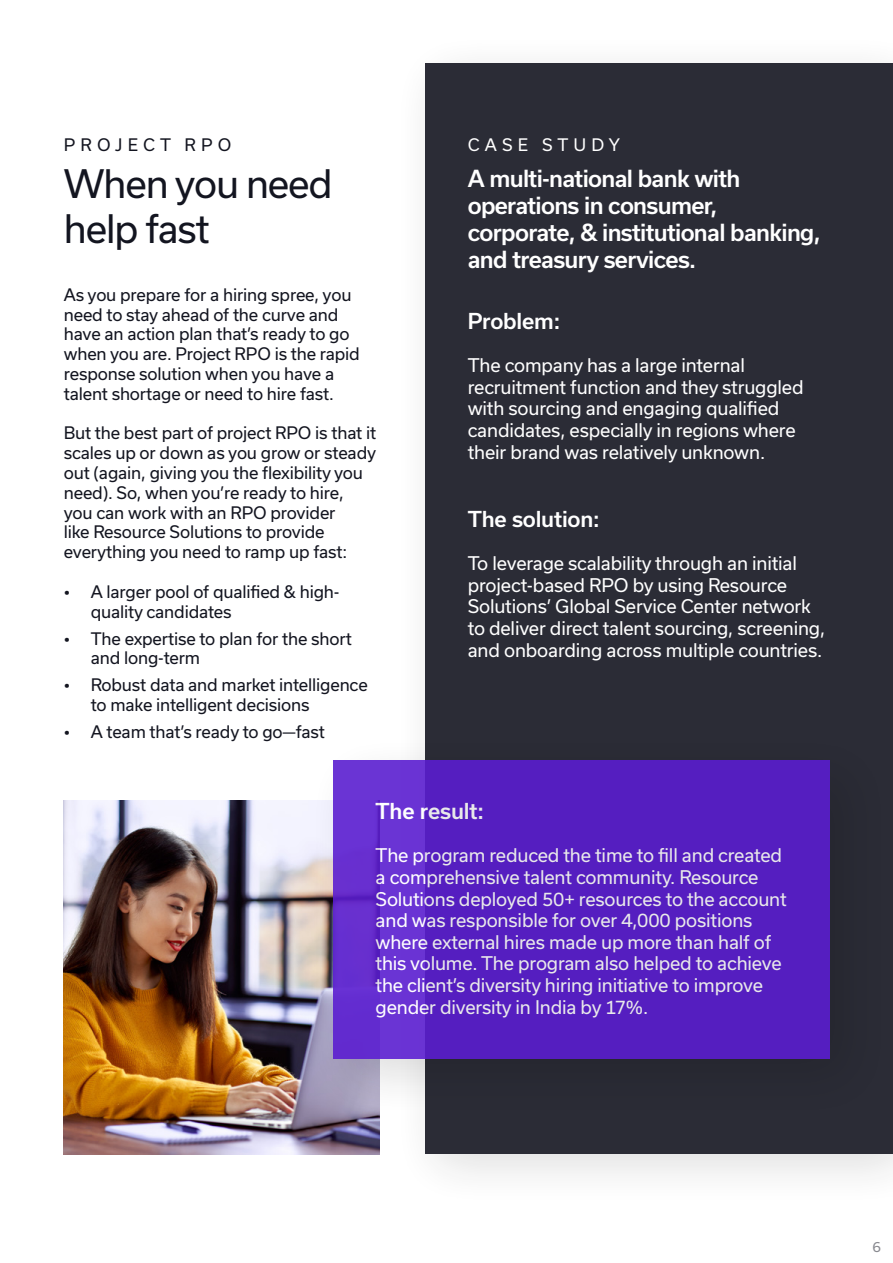
<style>
.page{position:relative;width:893px;height:1263px;background:#fff}
.page>*{position:absolute;margin:0;border:0;box-sizing:border-box;transform-origin:0 0}
.Main_Heading_-_Midnight{font:37.5px/45px "Usual";letter-spacing:-.03em;color:#131520}
.Main_Heading_-_Midnight-2{font:500 22.5px/27px "Usual";letter-spacing:-.03em;color:#fff}
.Body_Text_-_Midnight{font:500 21px "Usual";letter-spacing:-.01em;color:#fff}
.Body_Text_-_Midnight-2{font:18px/21.6px "Usual";letter-spacing:-.01em;color:#fff}
.Body_Text_-_Midnight-3{font:16.5px/19.8px "Usual";letter-spacing:-.01em;color:#131520}
.Main_Heading_-_Midnight-3{font:16.5px "Usual";letter-spacing:.315em;color:#131520}
.Main_Heading_-_Midnight-4{font:16.5px "Usual";letter-spacing:.315em;color:#fff}
.t1{font:13.5px "Usual";color:#898a90}
</style>
<div class="page">
<div style="left:388px;top:27px;width:505px;height:1185px;background:#000;opacity:.15"></div>
<div style="left:425px;top:64px;width:468px;height:1090px;background:#2b2c36"></div>
<img style="left:64px;top:801px;width:315px;height:353px">
<div style="left:303px;top:730px;width:590px;height:394px;background:#000;opacity:.15"></div>
<div style="left:333px;top:761px;width:496px;height:298px;background:linear-gradient(to right,#612acb,#5019bc)"></div>
<p class="Main_Heading_-_Midnight-3" style="left:64px;top:135px;width:169px">PROJECT RPO</p>
<p class="Main_Heading_-_Midnight-4" style="left:468px;top:135px;width:154px">CASE STUDY</p>
<p class="Main_Heading_-_Midnight-2" style="left:468px;top:165px;width:354px">A multi-national bank with operations in consumer, corporate, &amp; institutional banking, and treasury services.</p>
<p class="Main_Heading_-_Midnight" style="left:64px;top:162px;width:270px">When you need help fast</p>
<p class="Body_Text_-_Midnight-3" style="left:64px;top:285px;width:297px">As you prepare for a hiring spree, you need to stay ahead of the curve and have an action plan that’s ready to go when you are. Project RPO is the rapid response solution when you have a talent shortage or need to hire fast.</p>
<p class="Body_Text_-_Midnight-3" style="left:64px;top:423px;width:314px">But the best part of project RPO is that it scales up or down as you grow or steady out (again, giving you the flexibility you need). So, when you’re ready to hire, you can work with an RPO provider<br>like Resource Solutions to provide everything you need to ramp up fast:</p>
<p class="Body_Text_-_Midnight-3" style="left:91px;top:582px;width:250px;text-indent:-27px">• A larger pool of qualified &amp; high&shy;quality candidates</p>
<p class="Body_Text_-_Midnight-3" style="left:91px;top:628px;width:263px;text-indent:-27px">• The expertise to plan for the short and long-term</p>
<p class="Body_Text_-_Midnight-3" style="left:91px;top:675px;width:278px;text-indent:-27px">• Robust data and market intelligence to make intelligent decisions</p>
<p class="Body_Text_-_Midnight-3" style="left:64px;top:722px;width:263px">• A team that’s ready to go—fast</p>
<p class="Body_Text_-_Midnight" style="left:468px;top:309px;width:94px">Problem:</p>
<p class="Body_Text_-_Midnight-2" style="left:468px;top:355px;width:337px">The company has a large internal recruitment function and they struggled with sourcing and engaging qualified candidates, especially in regions where their brand was relatively unknown.</p>
<p class="Body_Text_-_Midnight" style="left:468px;top:507px;width:133px">The solution:</p>
<p class="Body_Text_-_Midnight-2" style="left:468px;top:553px;width:359px">To leverage scalability through an initial project-based RPO by using Resource Solutions’ Global Service Center network to deliver direct talent sourcing, screening, and onboarding across multiple countries.</p>
<p class="Body_Text_-_Midnight" style="left:376px;top:799px;width:110px">The result:</p>
<p class="Body_Text_-_Midnight-2" style="left:376px;top:845px;width:413px">The program reduced the time to fill and created a comprehensive talent community. Resource Solutions deployed 50+ resources to the account and was responsible for over 4,000 positions where external hires made up more than half of this volume. The program also helped to achieve the client’s diversity hiring initiative to improve gender diversity in India by 17%.</p>
<p class="t1" style="left:872px;top:1239px;width:10px">6</p>
</div>
